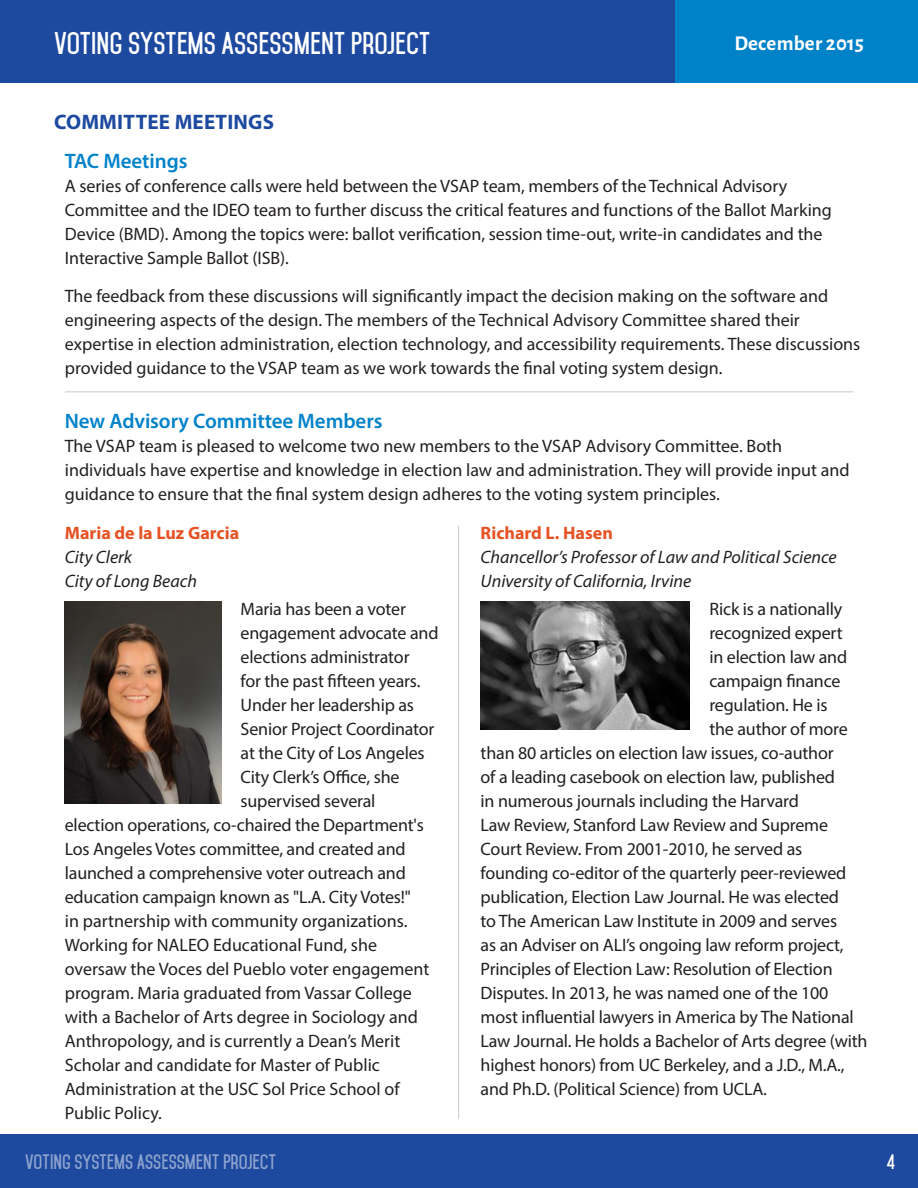
<style>
.page{position:relative;width:918px;height:1188px;background:#fff}
.page>*{position:absolute;margin:0;border:0;box-sizing:border-box;transform-origin:0 0}
.t1{font:700 27px "Mohave";color:#fff}
.t2{font:600 21px "Myriad Pro";letter-spacing:-.005em;color:#0082c9}
.t3{font:700 21px "Myriad Pro";letter-spacing:.01em;color:#1d499f}
.t4{font:700 21px "Alegreya Sans";letter-spacing:.01em;color:#fff}
.t5{font:18px/24px "Myriad Pro";letter-spacing:-.005em;color:#231f20}
.t6{font:italic 18px "Myriad Pro";color:#231f20}
.t7{font:700 18px "Myriad Pro";color:#e65224}
.t8{font:700 18px "Mohave";color:#fff}
</style>
<div class="page">
<div style="left:0;top:1134px;width:918px;height:54px;background:#1d499f"></div>
<div style="left:0;top:0;width:918px;height:83px;background:#0082c9"></div>
<div style="left:0;top:0;width:675px;height:83px;background:#1d499f"></div>
<img style="left:481px;top:601px;width:209px;height:128px">
<img style="left:65px;top:601px;width:156px;height:203px">
<hr style="left:458px;top:526px;width:1px;height:593px;background:#c7c8ca">
<hr style="left:65px;top:392px;width:788px;height:1px;background:#c7c8ca">
<h1 class="t1" style="left:54px;top:26px;width:378px">VOTING SYSTEMS ASSESSMENT PROJECT</h1>
<p class="t4" style="left:734px;top:28px;width:131px">December 2015</p>
<p class="t3" style="left:54px;top:108px;width:222px">COMMITTEE MEETINGS</p>
<p class="t2" style="left:65px;top:147px;width:124px">TAC Meetings</p>
<p class="t5" style="left:65px;top:174px;width:768px">A series of conference calls were held between the VSAP team, members of the Technical Advisory Committee and the IDEO team to further discuss the critical features and functions of the Ballot Marking Device (BMD). Among the topics were: ballot verification, session time-out, write-in candidates and the Interactive Sample Ballot (ISB).</p>
<p class="t5" style="left:65px;top:284px;width:797px">The feedback from these discussions will significantly impact the decision making on the software and engineering aspects of the design. The members of the Technical Advisory Committee shared their expertise in election administration, election technology, and accessibility requirements. These discussions provided guidance to the VSAP team as we work towards the final voting system design.</p>
<p class="t2" style="left:65px;top:408px;width:319px">New Advisory Committee Members</p>
<p class="t5" style="left:65px;top:434px;width:786px">The VSAP team is pleased to welcome two new members to the VSAP Advisory Committee. Both individuals have expertise and knowledge in election law and administration. They will provide input and guidance to ensure that the final system design adheres to the voting system principles.</p>
<p class="t7" style="left:65px;top:522px;width:176px">Maria de la Luz Garcia</p>
<p class="t6" style="left:65px;top:546px;width:69px">City Clerk</p>
<p class="t6" style="left:65px;top:570px;width:134px">City of Long Beach</p>
<p class="t7" style="left:481px;top:522px;width:134px">Richard L. Hasen</p>
<p class="t6" style="left:481px;top:546px;width:358px">Chancellor’s Professor of Law and Political Science</p>
<p class="t6" style="left:481px;top:570px;width:212px">University of California, Irvine</p>
<p class="t5" style="left:241px;top:596px;width:167px">Maria has been a voter</p>
<p class="t5" style="left:241px;top:620px;width:199px">engagement advocate and</p>
<p class="t5" style="left:241px;top:644px;width:170px">elections administrator</p>
<p class="t5" style="left:241px;top:668px;width:181px">for the past fifteen years.</p>
<p class="t5" style="left:241px;top:692px;width:175px">Under her leadership as</p>
<p class="t5" style="left:241px;top:716px;width:195px">Senior Project Coordinator</p>
<p class="t5" style="left:241px;top:740px;width:186px">at the City of Los Angeles</p>
<p class="t5" style="left:241px;top:764px;width:160px">City Clerk’s Office, she</p>
<p class="t5" style="left:241px;top:788px;width:136px">supervised several</p>
<p class="t5" style="left:65px;top:812px;width:361px">election operations, co-chaired the Department's</p>
<p class="t5" style="left:65px;top:836px;width:342px">Los Angeles Votes committee, and created and</p>
<p class="t5" style="left:65px;top:860px;width:343px">launched a comprehensive voter outreach and</p>
<p class="t5" style="left:65px;top:884px;width:348px">education campaign known as "L.A. City Votes!"</p>
<p class="t5" style="left:65px;top:908px;width:344px">in partnership with community organizations.</p>
<p class="t5" style="left:65px;top:932px;width:314px">Working for NALEO Educational Fund, she</p>
<p class="t5" style="left:65px;top:956px;width:366px">oversaw the Voces del Pueblo voter engagement</p>
<p class="t5" style="left:65px;top:980px;width:349px">program. Maria graduated from Vassar College</p>
<p class="t5" style="left:65px;top:1004px;width:355px">with a Bachelor of Arts degree in Sociology and</p>
<p class="t5" style="left:65px;top:1028px;width:337px">Anthropology, and is currently a Dean’s Merit</p>
<p class="t5" style="left:65px;top:1052px;width:317px">Scholar and candidate for Master of Public</p>
<p class="t5" style="left:65px;top:1076px;width:336px">Administration at the USC Sol Price School of</p>
<p class="t5" style="left:65px;top:1100px;width:99px">Public Policy.</p>
<p class="t5" style="left:709px;top:596px;width:134px">Rick is a nationally</p>
<p class="t5" style="left:709px;top:620px;width:135px">recognized expert</p>
<p class="t5" style="left:709px;top:644px;width:139px">in election law and</p>
<p class="t5" style="left:709px;top:668px;width:133px">campaign finance</p>
<p class="t5" style="left:709px;top:692px;width:120px">regulation. He is</p>
<p class="t5" style="left:709px;top:716px;width:140px">the author of more</p>
<p class="t5" style="left:481px;top:740px;width:355px">than 80 articles on election law issues, co-author</p>
<p class="t5" style="left:481px;top:764px;width:356px">of a leading casebook on election law, published</p>
<p class="t5" style="left:481px;top:788px;width:320px">in numerous journals including the Harvard</p>
<p class="t5" style="left:481px;top:812px;width:349px">Law Review, Stanford Law Review and Supreme</p>
<p class="t5" style="left:481px;top:836px;width:323px">Court Review. From 2001-2010, he served as</p>
<p class="t5" style="left:481px;top:860px;width:367px">founding co-editor of the quarterly peer-reviewed</p>
<p class="t5" style="left:481px;top:884px;width:360px">publication, Election Law Journal. He was elected</p>
<p class="t5" style="left:481px;top:908px;width:358px">to The American Law Institute in 2009 and serves</p>
<p class="t5" style="left:481px;top:932px;width:365px">as an Adviser on ALI’s ongoing law reform project,</p>
<p class="t5" style="left:481px;top:956px;width:354px">Principles of Election Law: Resolution of Election</p>
<p class="t5" style="left:481px;top:980px;width:349px">Disputes. In 2013, he was named one of the 100</p>
<p class="t5" style="left:481px;top:1004px;width:375px">most influential lawyers in America by The National</p>
<p class="t5" style="left:481px;top:1028px;width:389px">Law Journal. He holds a Bachelor of Arts degree (with</p>
<p class="t5" style="left:481px;top:1052px;width:365px">highest honors) from UC Berkeley, and a J.D., M.A.,</p>
<p class="t5" style="left:481px;top:1076px;width:288px">and Ph.D. (Political Science) from UCLA.</p>
<p class="t8" style="left:25px;top:1151px;width:252px">VOTING SYSTEMS ASSESSMENT PROJECT</p>
<p class="t8" style="left:887px;top:1151px;width:10px">4</p>
</div>
